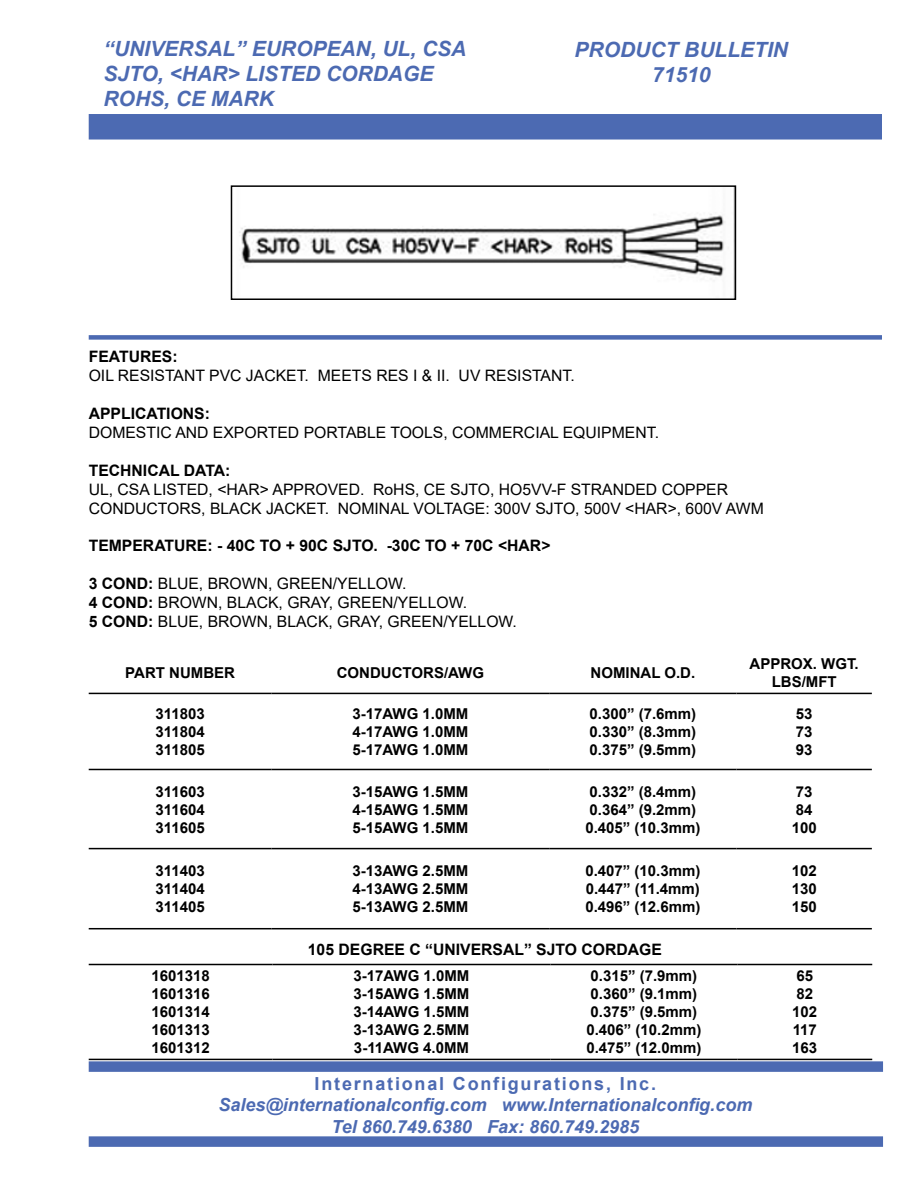
<style>
.page{position:relative;width:918px;height:1188px;background:#fff}
.page>*{position:absolute;margin:0;border:0;box-sizing:border-box;transform-origin:0 0}
.t1{font:italic 700 21px/25.2px "Arial";color:#4c6ab2}
.t2{font:italic 700 18px/21.6px "Arial";color:#4c6ab2;text-align:center}
.t3{font:700 18px "Arial";letter-spacing:.1em;color:#4c6ab2}
.t4{font:15.75px/18.9px "Arial";color:#000}
.t5{font:700 15.75px "Arial";color:#000}
.t6{font:700 15px/18px "Arial";color:#000;text-align:justify}
.s1{font-weight:700}
</style>
<div class="page">
<div style="left:89px;top:114px;width:793px;height:26px;background:#4c6ab2"></div>
<div style="left:89px;top:1061px;width:794px;height:11px;background:#4c6ab2"></div>
<div style="left:89px;top:1136px;width:794px;height:11px;background:#4c6ab2"></div>
<img style="left:239px;top:214px;width:486px;height:67px">
<div style="left:231px;top:185px;width:505px;height:115px;border:2px solid #000"></div>
<div style="left:89px;top:335px;width:793px;height:5px;background:#4c6ab2"></div>
<hr style="left:89px;top:693px;width:183px;height:1px;background:#000">
<hr style="left:272px;top:693px;width:277px;height:1px;background:#000">
<hr style="left:549px;top:693px;width:188px;height:1px;background:#000">
<hr style="left:737px;top:693px;width:135px;height:1px;background:#000">
<hr style="left:89px;top:769px;width:183px;height:1px;background:#000">
<hr style="left:272px;top:769px;width:277px;height:1px;background:#000">
<hr style="left:549px;top:769px;width:188px;height:1px;background:#000">
<hr style="left:737px;top:769px;width:135px;height:1px;background:#000">
<hr style="left:89px;top:848px;width:183px;height:1px;background:#000">
<hr style="left:272px;top:848px;width:277px;height:1px;background:#000">
<hr style="left:549px;top:848px;width:188px;height:1px;background:#000">
<hr style="left:737px;top:848px;width:135px;height:1px;background:#000">
<hr style="left:89px;top:928px;width:183px;height:1px;background:#000">
<hr style="left:272px;top:928px;width:277px;height:1px;background:#000">
<hr style="left:549px;top:928px;width:188px;height:1px;background:#000">
<hr style="left:737px;top:928px;width:135px;height:1px;background:#000">
<hr style="left:89px;top:964px;width:183px;height:1px;background:#000">
<hr style="left:272px;top:964px;width:279px;height:1px;background:#000">
<hr style="left:551px;top:964px;width:186px;height:1px;background:#000">
<hr style="left:737px;top:964px;width:135px;height:1px;background:#000">
<hr style="left:89px;top:1059px;width:183px;height:1px;background:#000">
<hr style="left:272px;top:1059px;width:279px;height:1px;background:#000">
<hr style="left:551px;top:1059px;width:186px;height:1px;background:#000">
<hr style="left:737px;top:1059px;width:135px;height:1px;background:#000">
<h1 class="t1" style="left:104px;top:36px;width:364px">“UNIVERSAL” EUROPEAN, UL, CSA<br>SJTO, &lt;HAR&gt; LISTED CORDAGE<br>ROHS, CE MARK</h1>
<h1 class="t1" style="left:575px;top:38px;width:215px;text-align:center">PRODUCT BULLETIN<br>71510</h1>
<p class="t5" style="left:89px;top:346px;width:90px">FEATURES:</p>
<p class="t4" style="left:89px;top:366px;width:488px">OIL RESISTANT PVC JACKET. MEETS RES I &amp; II. UV RESISTANT.</p>
<p class="t5" style="left:89px;top:403px;width:123px">APPLICATIONS:</p>
<p class="t4" style="left:89px;top:423px;width:572px">DOMESTIC AND EXPORTED PORTABLE TOOLS, COMMERCIAL EQUIPMENT.</p>
<p class="t5" style="left:89px;top:459px;width:143px">TECHNICAL DATA:</p>
<p class="t4" style="left:89px;top:480px;width:677px">UL, CSA LISTED, &lt;HAR&gt; APPROVED. RoHS, CE SJTO, HO5VV-F STRANDED COPPER<br>CONDUCTORS, BLACK JACKET. NOMINAL VOLTAGE: 300V SJTO, 500V &lt;HAR&gt;, 600V AWM</p>
<p class="t5" style="left:89px;top:535px;width:463px">TEMPERATURE: - 40C TO + 90C SJTO. -30C TO + 70C &lt;HAR&gt;</p>
<p class="t4" style="left:89px;top:574px;width:430px"><span class="s1">3 COND:</span> BLUE, BROWN, GREEN/YELLOW.<br><span class="s1">4 COND:</span> BROWN, BLACK, GRAY, GREEN/YELLOW.<br><span class="s1">5 COND:</span> BLUE, BROWN, BLACK, GRAY, GREEN/YELLOW.</p>
<p class="t6" style="left:125px;top:664px;width:111px">PART NUMBER</p>
<p class="t6" style="left:337px;top:664px;width:149px">CONDUCTORS/AWG</p>
<p class="t6" style="left:591px;top:664px;width:106px">NOMINAL O.D.</p>
<p class="t6" style="left:750px;top:655px;width:111px;text-align:center">APPROX. WGT.<br>LBS/MFT</p>
<p class="t6" style="left:156px;top:705px;width:51px">311803<br>311804<br>311805</p>
<p class="t6" style="left:353px;top:705px;width:117px">3-17AWG 1.0MM 4-17AWG 1.0MM 5-17AWG 1.0MM</p>
<p class="t6" style="left:590px;top:705px;width:108px">0.300” (7.6mm)<br>0.330” (8.3mm)<br>0.375” (9.5mm)</p>
<p class="t6" style="left:796px;top:705px;width:18px">53<br>73<br>93</p>
<p class="t6" style="left:156px;top:782px;width:51px">311603<br>311604<br>311605</p>
<p class="t6" style="left:353px;top:782px;width:117px">3-15AWG 1.5MM 4-15AWG 1.5MM 5-15AWG 1.5MM</p>
<p class="t6" style="left:585px;top:782px;width:117px;text-align:left">0.332” (8.4mm)<br>0.364” (9.2mm)<br>0.405” (10.3mm)</p>
<p class="t6" style="left:792px;top:782px;width:27px;text-align:left">73<br>84<br>100</p>
<p class="t6" style="left:156px;top:862px;width:51px">311403<br>311404<br>311405</p>
<p class="t6" style="left:353px;top:862px;width:117px">3-13AWG 2.5MM 4-13AWG 2.5MM 5-13AWG 2.5MM</p>
<p class="t6" style="left:585px;top:862px;width:117px">0.407” (10.3mm)<br>0.447” (11.4mm)<br>0.496” (12.6mm)</p>
<p class="t6" style="left:792px;top:862px;width:27px">102<br>130<br>150</p>
<p class="t5" style="left:308px;top:938px;width:356px">105 DEGREE C “UNIVERSAL” SJTO CORDAGE</p>
<p class="t6" style="left:151px;top:967px;width:60px">1601318<br>1601316<br>1601314<br>1601313<br>1601312</p>
<p class="t6" style="left:354px;top:967px;width:117px">3-17AWG 1.0MM 3-15AWG 1.5MM 3-14AWG 1.5MM 3-13AWG 2.5MM 3-11AWG 4.0MM</p>
<p class="t6" style="left:586px;top:967px;width:117px;text-align:left">0.315” (7.9mm)<br>0.360” (9.1mm)<br>0.375” (9.5mm)<br>0.406” (10.2mm)<br>0.475” (12.0mm)</p>
<p class="t6" style="left:792px;top:967px;width:27px;text-align:left">65<br>82<br>102<br>117<br>163</p>
<p class="t3" style="left:315px;top:1071px;width:343px">International Configurations, Inc.</p>
<p class="t2" style="left:218px;top:1095px;width:535px">Sales@internationalconfig.com www.Internationalconfig.com<br>Tel 860.749.6380 Fax: 860.749.2985</p>
</div>
